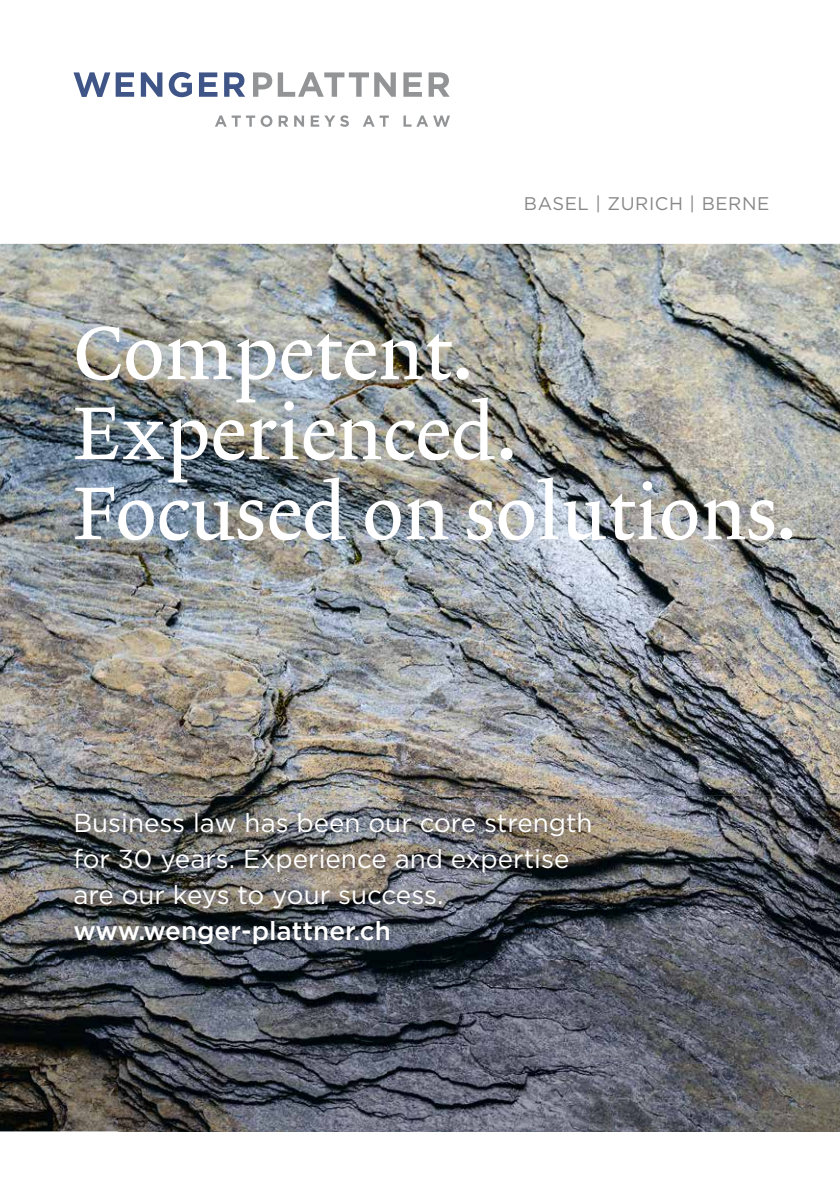
<style>
.page{position:relative;width:840px;height:1191px;background:#fff}
.page>*{position:absolute;margin:0;border:0;box-sizing:border-box;transform-origin:0 0}
.t1{font:500 76px/80px "Lexicon No 2 Roman A";color:#fff}
.t2{font:26px/36px "Gotham";color:#fff}
.t3{font:500 26px "Gotham";color:#fff}
.t4{font:18.2px "Gotham";letter-spacing:.03em;color:#878787}
</style>
<div class="page">
<img style="left:0;top:244px;width:839px;height:552px">
<svg style="left:73px;top:72px;width:37px;height:25px"></svg>
<svg style="left:116px;top:72px;width:18px;height:25px"></svg>
<svg style="left:141px;top:72px;width:21px;height:25px"></svg>
<svg style="left:169px;top:72px;width:23px;height:25px"></svg>
<svg style="left:199px;top:72px;width:18px;height:25px"></svg>
<svg style="left:224px;top:72px;width:21px;height:25px"></svg>
<svg style="left:253px;top:72px;width:142px;height:25px"></svg>
<svg style="left:403px;top:72px;width:18px;height:25px"></svg>
<svg style="left:428px;top:72px;width:21px;height:25px"></svg>
<svg style="left:215px;top:115px;width:57px;height:12px"></svg>
<svg style="left:278px;top:115px;width:10px;height:12px"></svg>
<svg style="left:294px;top:115px;width:10px;height:12px"></svg>
<svg style="left:310px;top:115px;width:39px;height:12px"></svg>
<svg style="left:363px;top:115px;width:25px;height:12px"></svg>
<svg style="left:403px;top:115px;width:47px;height:12px"></svg>
<img style="left:0;top:796px;width:118px;height:335px">
<img style="left:118px;top:796px;width:721px;height:66px">
<img style="left:589px;top:862px;width:250px;height:269px">
<img style="left:118px;top:959px;width:471px;height:172px">
<img style="left:60px;top:798px;width:545px;height:161px">
<p class="t4" style="left:523px;top:192px;width:247px">BASEL | ZURICH | BERNE</p>
<h1 class="t1" style="left:73px;top:317px;width:724px">Competent.<br>Experienced.<br>Focused on solutions.</h1>
<p class="t2" style="left:73px;top:804px;width:520px">Business law has been our core strength for 30 years. Experience and expertise are our keys to your success.</p>
<p class="t3" style="left:73px;top:914px;width:319px">www.wenger-plattner.ch</p>
</div>
